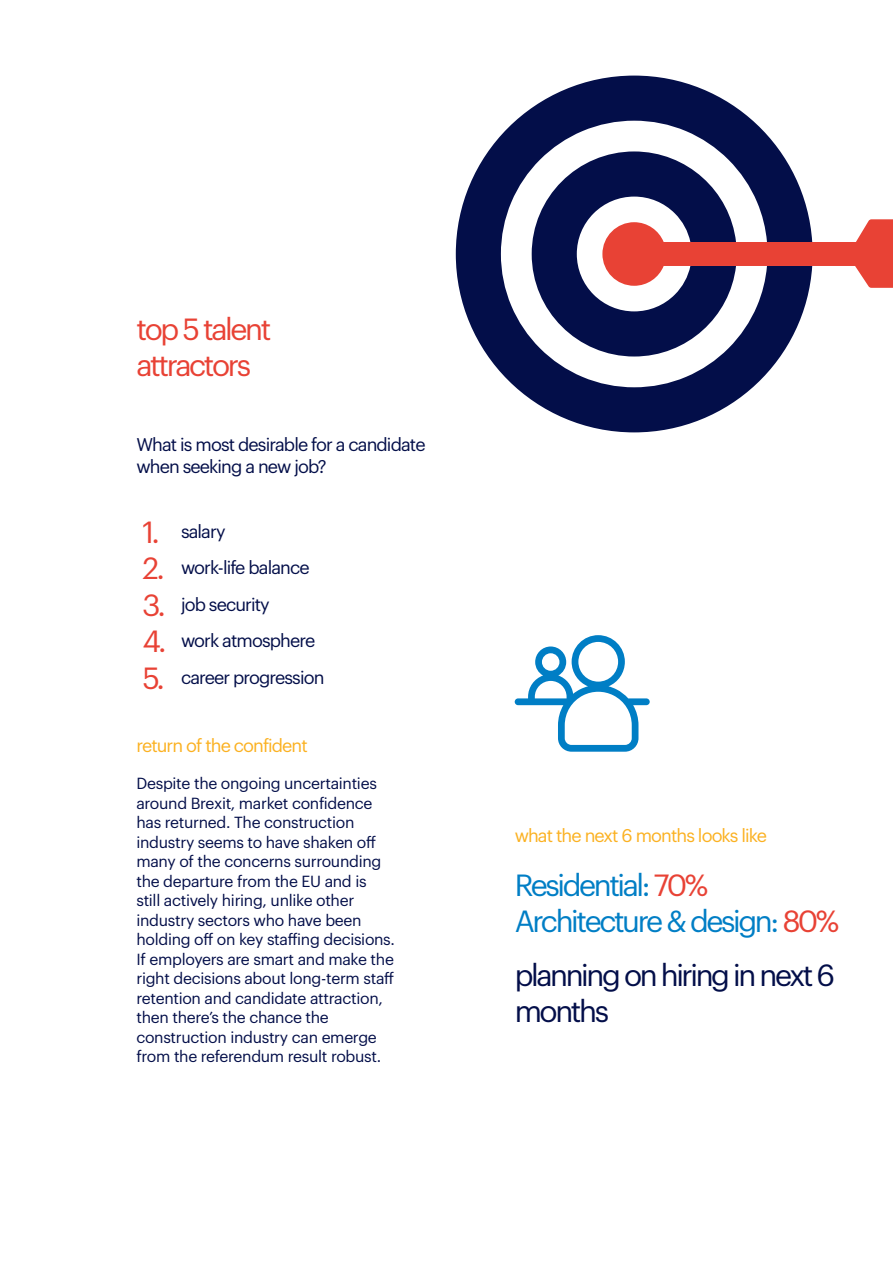
<style>
.page{position:relative;width:893px;height:1263px;background:#fff}
.page>*{position:absolute;margin:0;border:0;box-sizing:border-box;transform-origin:0 0}
.t1{font:30px "Graphik LCG";letter-spacing:-.08em;color:#007ec5}
.t2{font:30px/36px "Graphik LCG";letter-spacing:-.08em;color:#e84235}
.t3{font:30px/36px "Graphik LCG";letter-spacing:-.08em;color:#030e49}
.t4{font:18px/22.5px "Graphik LCG";letter-spacing:-.05em;color:#030e49}
.t5{font:18px "Graphik LCG";letter-spacing:-.05em;color:#fbb121}
.t6{font:15.75px/19.5px "Graphik LCG";letter-spacing:-.02em;color:#030e49}
.s1{color:#e84235}
</style>
<div class="page">
<svg style="left:515px;top:635px;width:135px;height:117px"></svg>
<svg style="left:456px;top:76px;width:325px;height:356px;fill:#030e49"></svg>
<svg style="left:532px;top:151px;width:361px;height:205px"></svg>
<p class="t2" style="left:136px;top:308px;width:137px">top 5 talent attractors</p>
<p class="t4" style="left:136px;top:432px;width:291px">What is most desirable for a candidate when seeking a new job?</p>
<p class="t2" style="left:142px;top:511px;width:19px">1.</p>
<p class="t4" style="left:181px;top:518px;width:46px">salary</p>
<p class="t2" style="left:142px;top:548px;width:24px">2.</p>
<p class="t4" style="left:181px;top:555px;width:130px">work-life balance</p>
<p class="t2" style="left:142px;top:584px;width:25px">3.</p>
<p class="t4" style="left:181px;top:591px;width:90px">job security</p>
<p class="t2" style="left:142px;top:621px;width:26px">4.</p>
<p class="t4" style="left:181px;top:628px;width:136px">work atmosphere</p>
<p class="t2" style="left:142px;top:657px;width:24px">5.</p>
<p class="t4" style="left:181px;top:665px;width:145px">career progression</p>
<p class="t5" style="left:136px;top:731px;width:173px">return of the confident</p>
<p class="t6" style="left:136px;top:772px;width:260px">Despite the ongoing uncertainties around Brexit, market confidence has returned. The construction industry seems to have shaken off many of the concerns surrounding the departure from the EU and is<br>still actively hiring, unlike other industry sectors who have been holding off on key staffing decisions.<br>If employers are smart and make the right decisions about long-term staff retention and candidate attraction, then there’s the chance the construction industry can emerge from the referendum result robust.</p>
<p class="t5" style="left:515px;top:821px;width:254px">what the next 6 months looks like</p>
<p class="t1" style="left:515px;top:862px;width:195px">Residential: <span class="s1">70%</span></p>
<p class="t1" style="left:515px;top:898px;width:326px">Architecture &amp; design: <span class="s1">80%</span></p>
<p class="t3" style="left:515px;top:954px;width:322px">planning on hiring in next 6 months</p>
</div>
